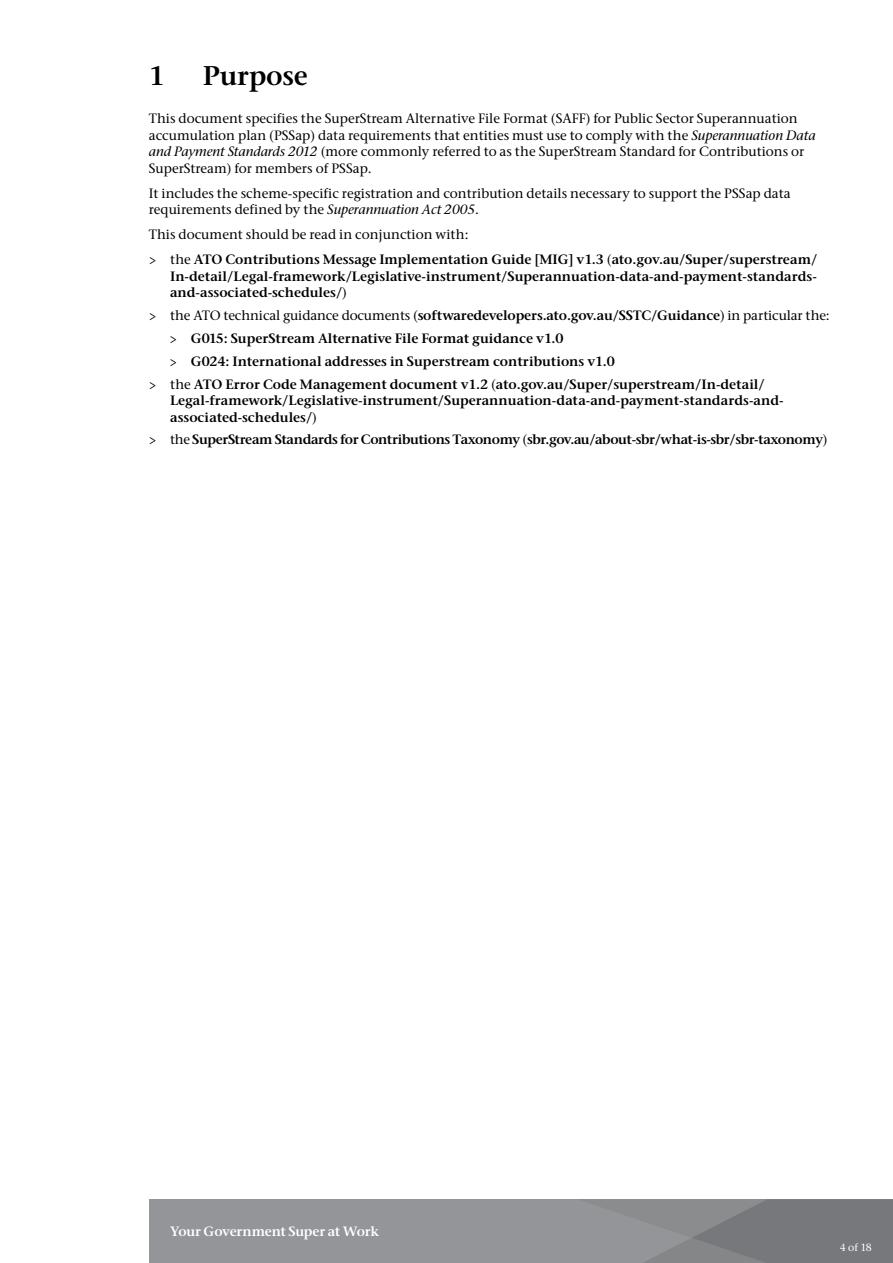
<style>
.page{position:relative;width:893px;height:1263px;background:#fff}
.page>*{position:absolute;margin:0;border:0;box-sizing:border-box;transform-origin:0 0}
.h1-2col{font:27px "Stone Serif ITC Semi";letter-spacing:-.01em;color:#000}
._03_Body{font:500 13.5px/16.5px "Stone Serif ITC";color:#000}
.t1{font:13.5px/16.5px "Stone Serif ITC Semi";color:#000;text-align:justify}
.t2{font:13.5px "Stone Serif ITC Semi";letter-spacing:-.03em;color:#000}
.t3{font:13.5px "Stone Serif ITC Semi";letter-spacing:-.02em;color:#fff}
.t4{font:500 10.5px "Stone Serif ITC";color:#fff}
.s1{font-style:italic}
.s2{font-family:"Stone Serif ITC";font-weight:500}
.s3{font-family:"Stone Serif ITC Semi";font-weight:400}
</style>
<div class="page">
<div style="left:149px;top:1199px;width:744px;height:64px;background:#939598"></div>
<svg style="left:643px;top:1199px;width:250px;height:64px"></svg>
<p class="h1-2col" style="left:149px;top:59px;width:18px">1</p>
<p class="h1-2col" style="left:203px;top:59px;width:107px">Purpose</p>
<p class="_03_Body" style="left:149px;top:110px;width:668px">This document specifies the SuperStream Alternative File Format (SAFF) for Public Sector Superannuation accumulation plan (PSSap) data requirements that entities must use to comply with the <span class="s1">Superannuation Data and Payment Standards 2012</span> (more commonly referred to as the SuperStream Standard for Contributions or SuperStream) for members of PSSap.</p>
<p class="_03_Body" style="left:149px;top:184px;width:643px">It includes the scheme-specific registration and contribution details necessary to support the PSSap data requirements defined by the <span class="s1">Superannuation Act 2005</span>.</p>
<p class="_03_Body" style="left:149px;top:226px;width:321px">This document should be read in conjunction with:</p>
<p class="t1" style="left:170px;top:251px;width:649px;text-indent:-21px"><span class="s2">&gt; the</span> ATO Contributions Message Implementation Guide [MIG] v1.3 <span class="s2">(</span>ato.gov.au/Super/superstream/ In-detail/Legal-framework/Legislative-instrument/Superannuation-data-and-payment-standards&shy;and-associated-schedules/<span class="s2">)</span></p>
<p class="_03_Body" style="left:149px;top:307px;width:682px">&gt; the ATO technical guidance documents (<span class="s3">softwaredevelopers.ato.gov.au/SSTC/Guidance</span>) in particular the:</p>
<p class="t1" style="left:170px;top:330px;width:396px"><span class="s2">&gt;</span> G015: SuperStream Alternative File Format guidance v1.0</p>
<p class="t1" style="left:170px;top:353px;width:447px"><span class="s2">&gt;</span> G024: International addresses in Superstream contributions v1.0</p>
<p class="t1" style="left:170px;top:375px;width:615px;text-align:left;text-indent:-21px"><span class="s2">&gt; the</span> ATO Error Code Management document v1.2 <span class="s2">(</span>ato.gov.au/Super/superstream/In-detail/<br>Legal-framework/Legislative-instrument/Superannuation-data-and-payment-standards-and&shy;associated-schedules/<span class="s2">)</span></p>
<p class="t2" style="left:149px;top:431px;width:680px"><span class="s2">&gt; the</span> SuperStream Standards for Contributions Taxonomy <span class="s2">(</span>sbr.gov.au/about-sbr/what-is-sbr/sbr-taxonomy<span class="s2">)</span></p>
<p class="t3" style="left:170px;top:1223px;width:210px">Your Government Super at Work</p>
<p class="t4" style="left:840px;top:1241px;width:33px">4 of 18</p>
</div>
